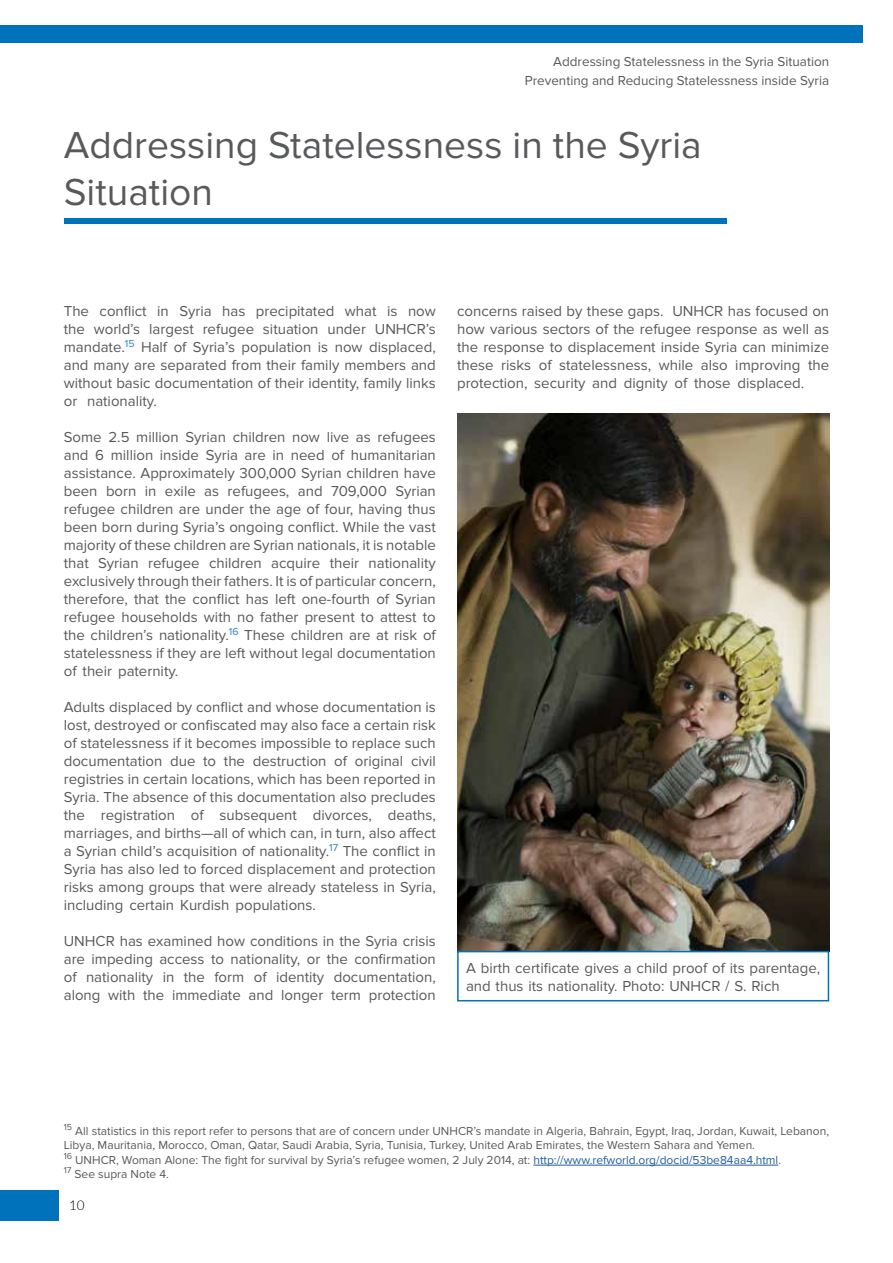
<style>
.page{position:relative;width:893px;height:1263px;background:#fff}
.page>*{position:absolute;margin:0;border:0;box-sizing:border-box;transform-origin:0 0}
.t1{font:39px/46.8px "Proxima Nova";color:#58595b}
.t2{font:15px/18px "Proxima Nova";color:#58595b;text-align:justify}
.t3{font:13.5px/19px "Proxima Nova";color:#58595b;text-align:right}
.t4{font:300 13.5px "Lato";color:#000}
.t5{font:12px/14.4px "Proxima Nova";color:#58595b}
.s1{color:#215e9e}
</style>
<div class="page">
<div style="left:0;top:1190px;width:59px;height:30px;background:#0072bc"></div>
<div style="left:0;top:26px;width:863px;height:17px;background:#0072bc"></div>
<hr style="left:533px;top:1165px;width:245px;height:1px;background:#215e9e">
<img style="left:457px;top:414px;width:372px;height:537px">
<div style="left:457px;top:951px;width:372px;height:50px;border:2px solid #0072bc"></div>
<div style="left:64px;top:218px;width:662px;height:6px;background:#0072bc"></div>
<p class="t3" style="left:525px;top:52px;width:306px">Addressing Statelessness in the Syria Situation<br>Preventing and Reducing Statelessness inside Syria</p>
<h1 class="t1" style="left:64px;top:123px;width:639px">Addressing Statelessness in the Syria<br>Situation</h1>
<p class="t2" style="left:64px;top:302px;width:374px">The conflict in Syria has precipitated what is now the world’s largest refugee situation under UNHCR’s mandate.<sup>15</sup> Half of Syria’s population is now displaced, and many are separated from their family members and without basic documentation of their identity, family links or nationality.</p>
<p class="t2" style="left:64px;top:428px;width:374px">Some 2.5 million Syrian children now live as refugees and 6 million inside Syria are in need of humanitarian assistance. Approximately 300,000 Syrian children have been born in exile as refugees, and 709,000 Syrian refugee children are under the age of four, having thus been born during Syria’s ongoing conflict. While the vast majority of these children are Syrian nationals, it is notable that Syrian refugee children acquire their nationality exclusively through their fathers. It is of particular concern, therefore, that the conflict has left one-fourth of Syrian refugee households with no father present to attest to the children’s nationality.<sup>16</sup> These children are at risk of statelessness if they are left without legal documentation of their paternity.</p>
<p class="t2" style="left:64px;top:698px;width:374px">Adults displaced by conflict and whose documentation is lost, destroyed or confiscated may also face a certain risk of statelessness if it becomes impossible to replace such documentation due to the destruction of original civil registries in certain locations, which has been reported in Syria. The absence of this documentation also precludes the registration of subsequent divorces, deaths, marriages, and births—all of which can, in turn, also affect a Syrian child’s acquisition of nationality.<sup>17</sup> The conflict in Syria has also led to forced displacement and protection risks among groups that were already stateless in Syria, including certain Kurdish populations.</p>
<p class="t2" style="left:64px;top:932px;width:374px">UNHCR has examined how conditions in the Syria crisis are impeding access to nationality, or the confirmation of nationality in the form of identity documentation, along with the immediate and longer term protection</p>
<p class="t2" style="left:457px;top:302px;width:374px">concerns raised by these gaps. UNHCR has focused on how various sectors of the refugee response as well as the response to displacement inside Syria can minimize these risks of statelessness, while also improving the protection, security and dignity of those displaced.</p>
<p class="t2" style="left:466px;top:959px;width:356px">A birth certificate gives a child proof of its parentage, and thus its nationality. Photo: UNHCR / S. Rich</p>
<p class="t5" style="left:64px;top:1124px;width:767px"><sup>15</sup> All statistics in this report refer to persons that are of concern under UNHCR’s mandate in Algeria, Bahrain, Egypt, Iraq, Jordan, Kuwait, Lebanon, Libya, Mauritania, Morocco, Oman, Qatar, Saudi Arabia, Syria, Tunisia, Turkey, United Arab Emirates, the Western Sahara and Yemen.<br><sup>16</sup> UNHCR, Woman Alone: The fight for survival by Syria’s refugee women, 2 July 2014, at: <span class="s1">http://www.refworld.org/docid/53be84aa4.html</span>.<br><sup>17</sup> See supra Note 4.</p>
<p class="t4" style="left:69px;top:1196px;width:17px">10</p>
</div>
